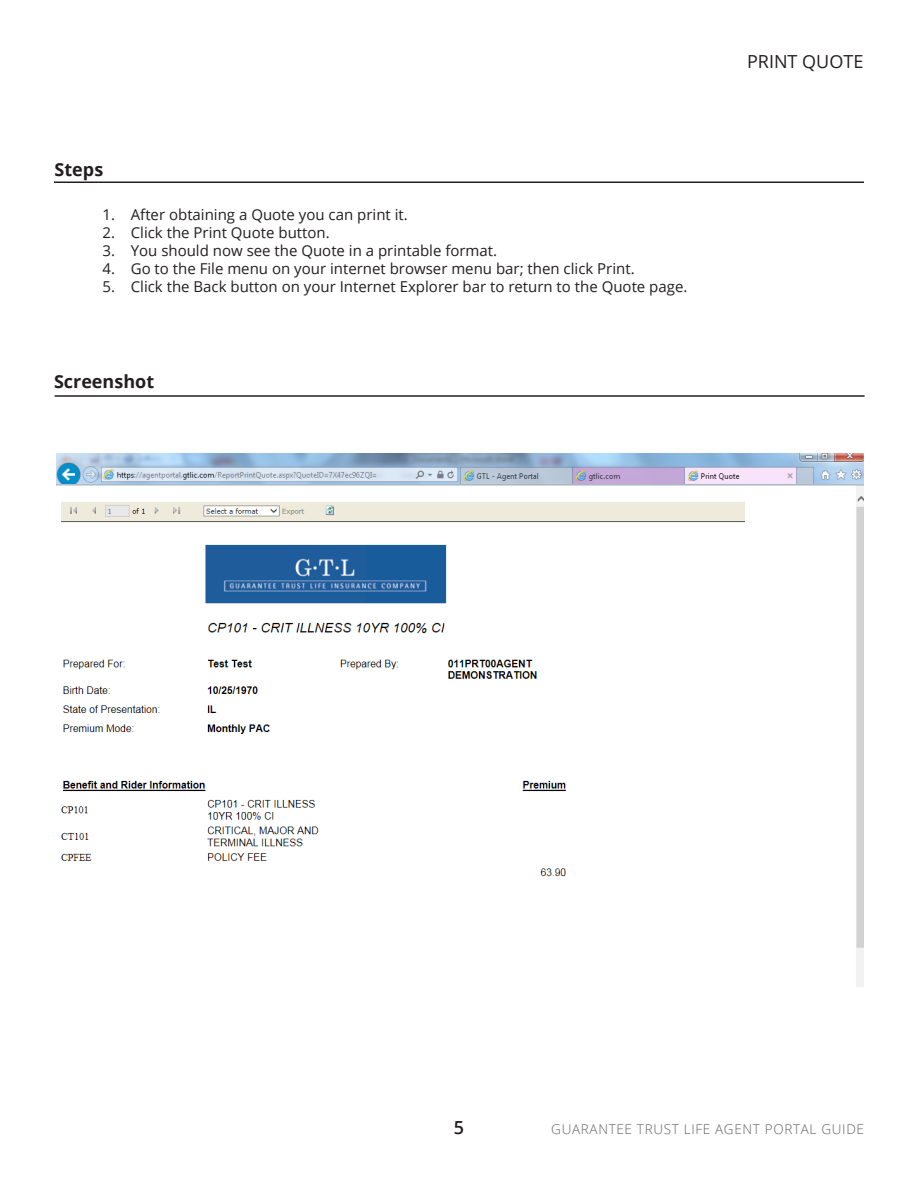
<style>
.page{position:relative;width:918px;height:1188px;background:#fff}
.page>*{position:absolute;margin:0;border:0;box-sizing:border-box;transform-origin:0 0}
.t1{font:700 18px "Open Sans";color:#231f20}
.t2{font:18px "Open Sans";color:#231f20}
.t3{font:600 18px "Open Sans";color:#231f20}
.t4{font:15px "Open Sans";color:#231f20}
.t5{font:300 13.5px "Open Sans";letter-spacing:.05em;color:#636366}
</style>
<div class="page">
<hr style="left:54px;top:182px;width:810px;height:1px;background:#231f20">
<hr style="left:55px;top:395px;width:810px;height:2px;background:#231f20">
<img style="left:56px;top:453px;width:807px;height:534px">
<p class="t1" style="left:55px;top:157px;width:50px">Steps</p>
<p class="t4" style="left:103px;top:204px;width:307px">1. After obtaining a Quote you can print it.</p>
<p class="t4" style="left:103px;top:222px;width:229px">2. Click the Print Quote button.</p>
<p class="t4" style="left:103px;top:240px;width:396px">3. You should now see the Quote in a printable format.</p>
<p class="t4" style="left:103px;top:258px;width:534px">4. Go to the File menu on your internet browser menu bar; then click Print.</p>
<p class="t4" style="left:103px;top:276px;width:586px">5. Click the Back button on your Internet Explorer bar to return to the Quote page.</p>
<p class="t1" style="left:54px;top:369px;width:102px">Screenshot</p>
<p class="t2" style="left:747px;top:49px;width:118px">PRINT QUOTE</p>
<p class="t3" style="left:454px;top:1115px;width:12px">5</p>
<p class="t5" style="left:551px;top:1120px;width:314px">GUARANTEE TRUST LIFE AGENT PORTAL GUIDE</p>
</div>
